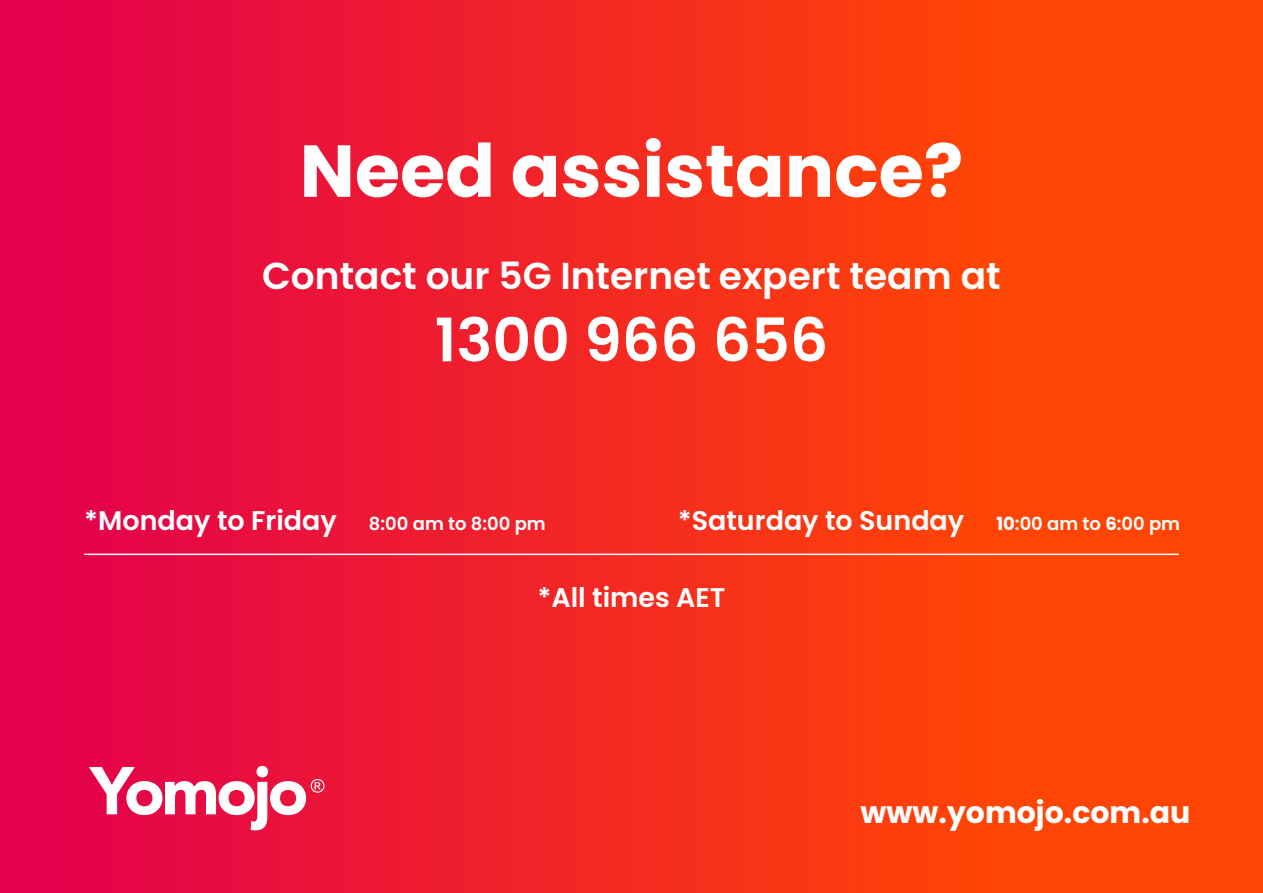
<style>
.page{position:relative;width:1263px;height:893px;background:#fff}
.page>*{position:absolute;margin:0;border:0;box-sizing:border-box;transform-origin:0 0}
.t1{font:700 73.35px "Poppins";color:#fff}
.t2{font:600 60px "Poppins";color:#fff}
.t3{font:600 37.5px "Poppins";color:#fff}
.t4{font:700 30px "Poppins";color:#fff}
.t5{font:600 27px "Poppins";color:#fff}
.s1{font-size:18px}
.s2{font-weight:700;font-size:18px}
</style>
<div class="page">
<div style="left:0;top:0;width:1263px;height:893px;background:linear-gradient(to right,#e3004d,#ff5100)"></div>
<svg style="left:89px;top:765px;width:236px;height:65px"></svg>
<hr style="left:84px;top:554px;width:1095px;height:1px;background:#fff">
<h1 class="t1" style="left:300px;top:129px;width:665px">Need assistance?</h1>
<h3 class="t3" style="left:262px;top:254px;width:740px">Contact our 5G Internet expert team at</h3>
<h2 class="t2" style="left:435px;top:305px;width:395px">1300 966 656</h2>
<p class="t5" style="left:84px;top:504px;width:463px">*Monday to Friday <span class="s1">8:00 am to 8:00 pm</span></p>
<p class="t5" style="left:678px;top:504px;width:504px">*Saturday to Sunday <span class="s2">10</span><span class="s1">:00 am to</span> <span class="s2">6</span><span class="s1">:00 pm</span></p>
<p class="t5" style="left:537px;top:582px;width:190px">*All times AET</p>
<p class="t4" style="left:860px;top:795px;width:331px">www.yomojo.com.au</p>
</div>
